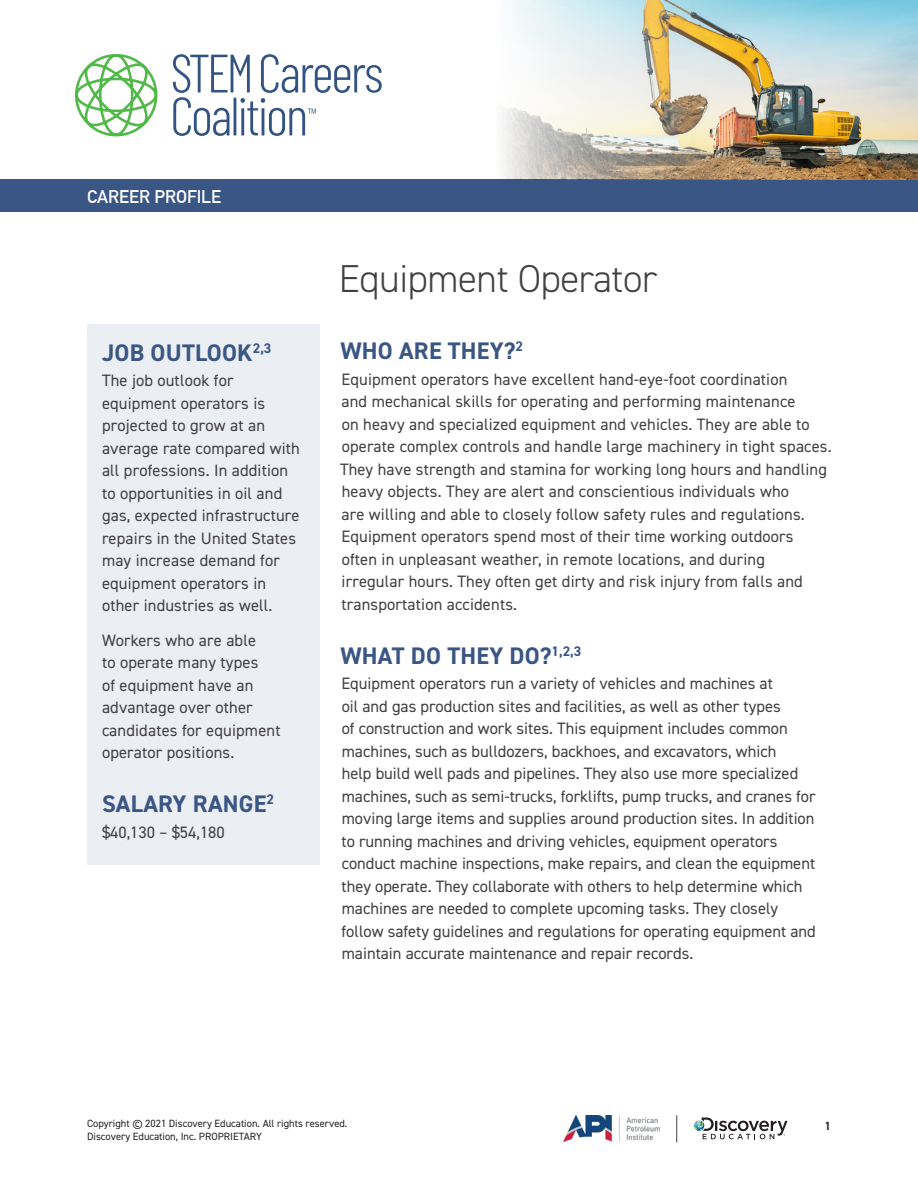
<style>
.page{position:relative;width:918px;height:1188px;background:#fff}
.page>*{position:absolute;margin:0;border:0;box-sizing:border-box;transform-origin:0 0}
.t1{font:300 39px "DIN2014";letter-spacing:-.01em;color:#414042}
.Subhead_1{font:700 24px "DIN2014";letter-spacing:.01em;color:#3a5684}
.t2{font:700 18px "DIN Alternate";color:#fff}
.Body_last_line_1p6{font:16.5px/22.5px "DIN2014";color:#414042}
.Body{font:16.5px/22.5px "DIN2014";letter-spacing:.01em;color:#414042}
.t3{font:700 12px "DIN2014";color:#343333}
.t4{font:10.5px "DIN2014";color:#231f20}
</style>
<div class="page">
<svg style="left:173px;top:54px;width:209px;height:82px"></svg>
<svg style="left:75px;top:54px;width:83px;height:82px"></svg>
<div style="left:0;top:179px;width:918px;height:33px;background:#3a5684"></div>
<img style="left:502px;top:0;width:416px;height:179px">
<svg style="left:694px;top:1118px;width:94px;height:21px"></svg>
<svg style="left:676px;top:1115px;width:1px;height:27px"></svg>
<img style="left:563px;top:1116px;width:97px;height:25px">
<div style="left:87px;top:324px;width:233px;height:541px;background:#ebeef3"></div>
<p class="t2" style="left:87px;top:183px;width:136px">CAREER PROFILE</p>
<p class="Subhead_1" style="left:102px;top:336px;width:171px">JOB OUTLOOK<sup>2,3</sup></p>
<p class="Body" style="left:102px;top:369px;width:199px">The job outlook for equipment operators is projected to grow at an average rate compared with all professions. In addition to opportunities in oil and gas, expected infrastructure repairs in the United States may increase demand for equipment operators in other industries as well.</p>
<p class="Body_last_line_1p6" style="left:102px;top:628px;width:180px">Workers who are able<br>to operate many types<br>of equipment have an advantage over other candidates for equipment operator positions.</p>
<p class="Subhead_1" style="left:102px;top:788px;width:174px">SALARY RANGE<sup>2</sup></p>
<p class="Body" style="left:102px;top:820px;width:124px">$40,130 – $54,180</p>
<p class="t1" style="left:339px;top:255px;width:320px">Equipment Operator</p>
<p class="Subhead_1" style="left:340px;top:335px;width:184px">WHO ARE THEY?<sup>2</sup></p>
<p class="Body_last_line_1p6" style="left:340px;top:367px;width:493px">Equipment operators have excellent hand-eye-foot coordination<br>and mechanical skills for operating and performing maintenance<br>on heavy and specialized equipment and vehicles. They are able to operate complex controls and handle large machinery in tight spaces.<br>They have strength and stamina for working long hours and handling heavy objects. They are alert and conscientious individuals who<br>are willing and able to closely follow safety rules and regulations.<br>Equipment operators spend most of their time working outdoors often in unpleasant weather, in remote locations, and during<br>irregular hours. They often get dirty and risk injury from falls and transportation accidents.</p>
<p class="Subhead_1" style="left:340px;top:639px;width:243px">WHAT DO THEY DO?<sup>1,2,3</sup></p>
<p class="Body_last_line_1p6" style="left:341px;top:672px;width:476px">Equipment operators run a variety of vehicles and machines at<br>oil and gas production sites and facilities, as well as other types<br>of construction and work sites. This equipment includes common machines, such as bulldozers, backhoes, and excavators, which<br>help build well pads and pipelines. They also use more specialized machines, such as semi-trucks, forklifts, pump trucks, and cranes for moving large items and supplies around production sites. In addition to running machines and driving vehicles, equipment operators conduct machine inspections, make repairs, and clean the equipment they operate. They collaborate with others to help determine which machines are needed to complete upcoming tasks. They closely follow safety guidelines and regulations for operating equipment and maintain accurate maintenance and repair records.</p>
<p class="t4" style="left:87px;top:1117px;width:262px">Copyright © 2021 Discovery Education. All rights reserved.</p>
<p class="t3" style="left:825px;top:1118px;width:8px">1</p>
<p class="t4" style="left:87px;top:1130px;width:176px">Discovery Education, Inc. PROPRIETARY</p>
</div>
